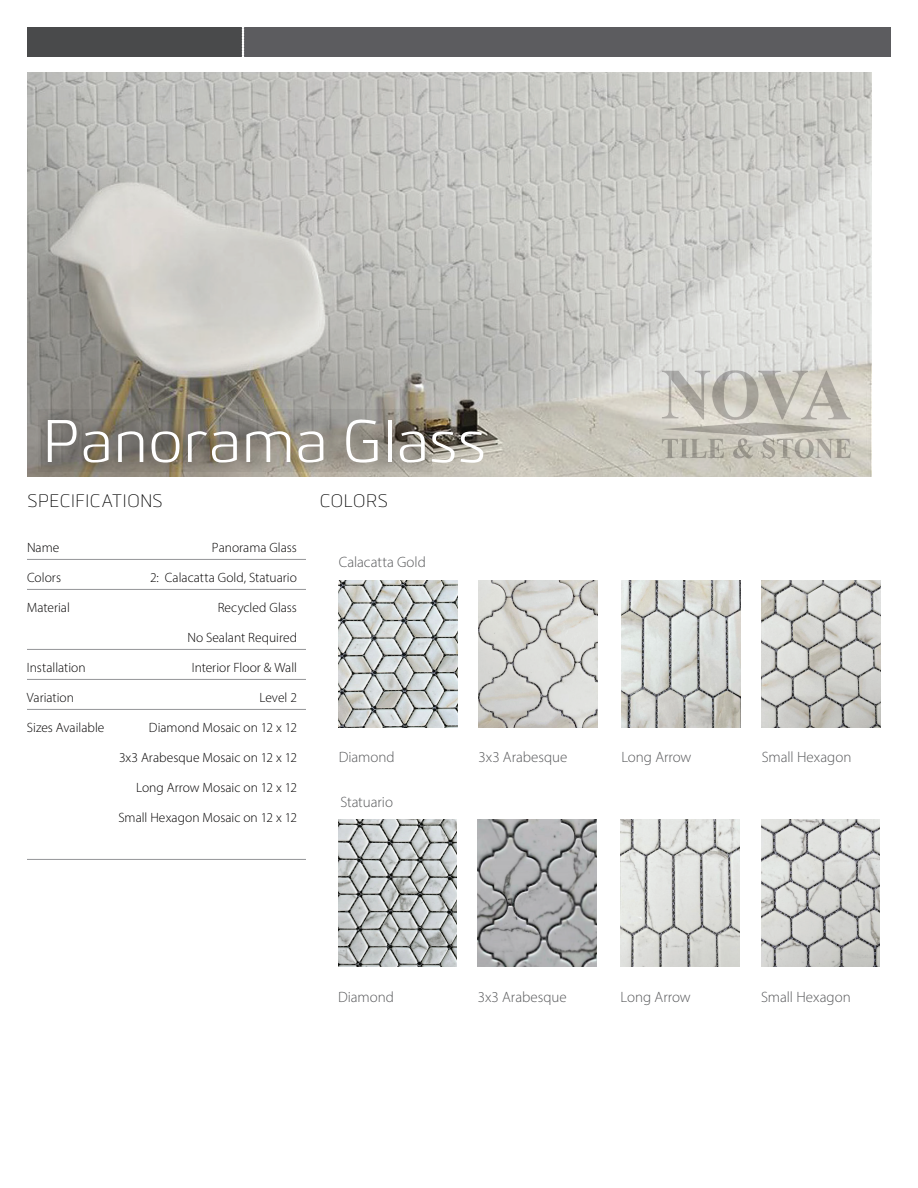
<style>
.page{position:relative;width:918px;height:1188px;background:#fff}
.page>*{position:absolute;margin:0;border:0;box-sizing:border-box;transform-origin:0 0}
.t1{font:60px "Bitner W00";letter-spacing:-.01em;color:#fff}
.t2{font:300 18px "Bitner W00";color:#000}
.t3{font:300 15px "Myriad Pro";color:#57585a}
.t4{font:300 13.5px "Myriad Pro";color:#030100}
</style>
<div class="page">
<div style="left:243px;top:27px;width:648px;height:30px;background:#5c5c5f"></div>
<img style="left:27px;top:72px;width:845px;height:405px">
<hr style="left:27px;top:559px;width:279px;height:1px;background:#939598">
<hr style="left:27px;top:589px;width:279px;height:1px;background:#939598">
<hr style="left:27px;top:649px;width:279px;height:1px;background:#939598">
<hr style="left:27px;top:679px;width:279px;height:1px;background:#939598">
<hr style="left:27px;top:709px;width:279px;height:1px;background:#939598">
<hr style="left:27px;top:859px;width:279px;height:1px;background:#939598">
<div style="left:27px;top:27px;width:216px;height:30px;background:#494a4b"></div>
<svg style="left:242px;top:27px;width:2px;height:30px"></svg>
<svg style="left:38px;top:409px;width:394px;height:63px;background:#878176"></svg>
<img style="left:339px;top:581px;width:119px;height:146px">
<img style="left:479px;top:581px;width:118px;height:146px">
<img style="left:621px;top:581px;width:119px;height:146px">
<img style="left:762px;top:581px;width:119px;height:146px">
<img style="left:338px;top:820px;width:119px;height:147px">
<img style="left:478px;top:820px;width:119px;height:147px">
<img style="left:621px;top:820px;width:118px;height:147px">
<img style="left:761px;top:820px;width:119px;height:147px">
<svg style="left:662px;top:370px;width:189px;height:89px;background:#c3c0b6"></svg>
<h1 class="t1" style="left:42px;top:395px;width:446px">Panorama Glass</h1>
<h2 class="t2" style="left:27px;top:487px;width:137px">SPECIFICATIONS</h2>
<h2 class="t2" style="left:320px;top:487px;width:70px">COLORS</h2>
<p class="t4" style="left:27px;top:539px;width:34px">Name</p>
<p class="t4" style="left:212px;top:539px;width:87px">Panorama Glass</p>
<p class="t4" style="left:27px;top:569px;width:36px">Colors</p>
<p class="t4" style="left:150px;top:569px;width:148px">2: Calacatta Gold, Statuario</p>
<p class="t4" style="left:27px;top:599px;width:44px">Material</p>
<p class="t4" style="left:218px;top:599px;width:81px">Recycled Glass</p>
<p class="t4" style="left:187px;top:629px;width:111px">No Sealant Required</p>
<p class="t4" style="left:27px;top:659px;width:60px">Installation</p>
<p class="t4" style="left:192px;top:659px;width:107px">Interior Floor &amp; Wall</p>
<p class="t4" style="left:27px;top:689px;width:49px">Variation</p>
<p class="t4" style="left:259px;top:689px;width:39px">Level 2</p>
<p class="t4" style="left:27px;top:719px;width:79px">Sizes Available</p>
<p class="t4" style="left:149px;top:719px;width:150px">Diamond Mosaic on 12 x 12</p>
<p class="t4" style="left:119px;top:749px;width:179px">3x3 Arabesque Mosaic on 12 x 12</p>
<p class="t4" style="left:136px;top:779px;width:162px">Long Arrow Mosaic on 12 x 12</p>
<p class="t4" style="left:118px;top:809px;width:180px">Small Hexagon Mosaic on 12 x 12</p>
<p class="t3" style="left:339px;top:553px;width:89px">Calacatta Gold</p>
<p class="t3" style="left:339px;top:748px;width:57px">Diamond</p>
<p class="t3" style="left:479px;top:748px;width:90px">3x3 Arabesque</p>
<p class="t3" style="left:621px;top:748px;width:72px">Long Arrow</p>
<p class="t3" style="left:762px;top:748px;width:91px">Small Hexagon</p>
<p class="t3" style="left:340px;top:793px;width:54px">Statuario</p>
<p class="t3" style="left:338px;top:988px;width:57px">Diamond</p>
<p class="t3" style="left:478px;top:988px;width:90px">3x3 Arabesque</p>
<p class="t3" style="left:621px;top:988px;width:72px">Long Arrow</p>
<p class="t3" style="left:761px;top:988px;width:91px">Small Hexagon</p>
</div>
